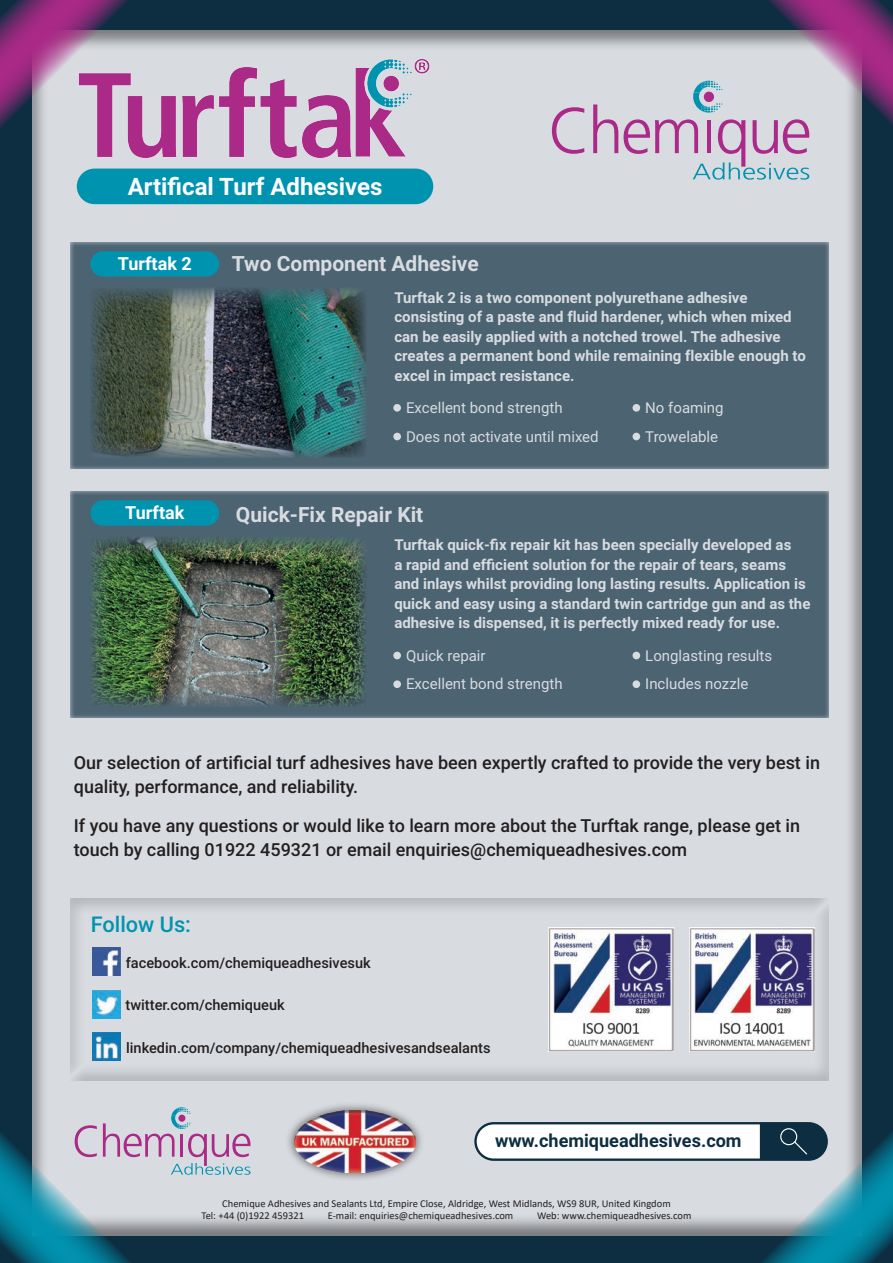
<style>
.page{position:relative;width:893px;height:1263px;background:#0d2d41}
.page>*{position:absolute;margin:0;border:0;box-sizing:border-box;transform-origin:0 0}
.t1{font:700 24px "Roboto";color:#fff}
.t2{font:500 21.75px "Roboto";color:#0093b0}
.t3{font:700 21px "Roboto";color:#d8dce0}
.t4{font:700 18.15px "Roboto";color:#0d2d41}
.t5{font:500 18px/24px "Roboto";color:#231f20}
.t6{font:700 18px "Roboto";color:#fff}
.t7{font:700 15px/19.5px "Roboto";color:#d8dce0}
.t8{font:15px/28.7px "Roboto";color:#d8dce0}
.t9{font:500 14.55px "Roboto";color:#231f20}
.t10{font:10.5px/12px "Calibri";color:#231f20}
</style>
<div class="page">
<div style="left:30px;top:29px;width:832px;height:1207px;background:#231f20;opacity:.5"></div>
<svg style="left:681px;top:0;width:212px;height:214px"></svg>
<svg style="left:0;top:0;width:214px;height:214px"></svg>
<svg style="left:0;top:1047px;width:214px;height:216px"></svg>
<svg style="left:678px;top:1047px;width:215px;height:216px"></svg>
<svg style="left:552px;top:107px;width:32px;height:47px;background:#cdb0ca"></svg>
<svg style="left:593px;top:81px;width:216px;height:99px;background:#cbc3d3"></svg>
<div style="left:77px;top:169px;width:356px;height:35px;background:#0093b0;border-radius:18px"></div>
<img style="left:77px;top:52px;width:356px;height:105px">
<div style="left:64px;top:237px;width:765px;height:234px;background:#fff;opacity:.75"></div>
<div style="left:90px;top:251px;width:129px;height:26px;background:#0093b0;border-radius:13px"></div>
<img style="left:90px;top:288px;width:277px;height:170px">
<div style="left:64px;top:485px;width:765px;height:234px;background:#fff;opacity:.75"></div>
<div style="left:90px;top:500px;width:129px;height:26px;background:#0093b0;border-radius:13px"></div>
<img style="left:90px;top:537px;width:277px;height:170px">
<div style="left:393px;top:404px;width:8px;height:8px;background:#d8dce0;border-radius:50%"></div>
<div style="left:393px;top:433px;width:8px;height:7px;background:#d8dce0;border-radius:50%"></div>
<div style="left:632px;top:404px;width:8px;height:8px;background:#d8dce0;border-radius:50%"></div>
<div style="left:632px;top:433px;width:8px;height:7px;background:#d8dce0;border-radius:50%"></div>
<div style="left:393px;top:652px;width:8px;height:7px;background:#d8dce0;border-radius:50%"></div>
<div style="left:393px;top:680px;width:8px;height:8px;background:#d8dce0;border-radius:50%"></div>
<div style="left:632px;top:652px;width:8px;height:7px;background:#d8dce0;border-radius:50%"></div>
<div style="left:632px;top:680px;width:8px;height:8px;background:#d8dce0;border-radius:50%"></div>
<div style="left:68px;top:897px;width:761px;height:185px;background:#231f20;opacity:.21"></div>
<svg style="left:75px;top:1125px;width:22px;height:32px"></svg>
<svg style="left:103px;top:1107px;width:148px;height:68px;background:#cbc4d3"></svg>
<img style="left:549px;top:927px;width:124px;height:124px">
<div style="left:285px;top:1101px;width:140px;height:81px;background:#231f20;opacity:.75"></div>
<img style="left:294px;top:1111px;width:122px;height:62px">
<img style="left:92px;top:948px;width:28px;height:28px">
<img style="left:93px;top:1033px;width:28px;height:28px">
<img style="left:92px;top:990px;width:28px;height:28px">
<img style="left:690px;top:927px;width:124px;height:124px">
<div style="left:475px;top:1123px;width:352px;height:37px;background:#fff;border-radius:18px"></div>
<div style="left:474px;top:1122px;width:354px;height:39px;border:2px solid #0d2d41;border-radius:18px"></div>
<svg style="left:760px;top:1123px;width:67px;height:37px;background:#1d3b4d"></svg>
<h1 class="t1" style="left:128px;top:170px;width:256px">Artifical Turf Adhesives</h1>
<p class="t6" style="left:118px;top:251px;width:75px">Turftak 2</p>
<h3 class="t3" style="left:232px;top:248px;width:249px">Two Component Adhesive</h3>
<p class="t7" style="left:394px;top:287px;width:413px">Turftak 2 is a two component polyurethane adhesive consisting of a paste and fluid hardener, which when mixed can be easily applied with a notched trowel. The adhesive creates a permanent bond while remaining flexible enough to excel in impact resistance.</p>
<p class="t8" style="left:406px;top:393px;width:194px">Excellent bond strength<br>Does not activate until mixed</p>
<p class="t8" style="left:645px;top:393px;width:80px">No foaming<br>Trowelable</p>
<p class="t6" style="left:125px;top:500px;width:61px">Turftak</p>
<h3 class="t3" style="left:236px;top:499px;width:189px">Quick-Fix Repair Kit</h3>
<p class="t7" style="left:394px;top:534px;width:418px">Turftak quick-fix repair kit has been specially developed as<br>a rapid and efficient solution for the repair of tears, seams and inlays whilst providing long lasting results. Application is quick and easy using a standard twin cartridge gun and as the adhesive is dispensed, it is perfectly mixed ready for use.</p>
<p class="t8" style="left:406px;top:640px;width:158px">Quick repair<br>Excellent bond strength</p>
<p class="t8" style="left:645px;top:640px;width:128px">Longlasting results<br>Includes nozzle</p>
<p class="t5" style="left:74px;top:750px;width:748px">Our selection of artificial turf adhesives have been expertly crafted to provide the very best in quality, performance, and reliability.</p>
<p class="t5" style="left:74px;top:813px;width:728px">If you have any questions or would like to learn more about the Turftak range, please get in touch by calling 01922 459321 or email enquiries@chemiqueadhesives.com</p>
<h2 class="t2" style="left:91px;top:909px;width:102px">Follow Us:</h2>
<p class="t9" style="left:126px;top:952px;width:247px">facebook.com/chemiqueadhesivesuk</p>
<p class="t9" style="left:126px;top:995px;width:161px">twitter.com/chemiqueuk</p>
<p class="t9" style="left:126px;top:1037px;width:366px">linkedin.com/company/chemiqueadhesivesandsealants</p>
<p class="t4" style="left:495px;top:1128px;width:248px">www.chemiqueadhesives.com</p>
<p class="t10" style="left:201px;top:1197px;width:471px;text-indent:21px">Chemique Adhesives and Sealants Ltd, Empire Close, Aldridge, West Midlands, WS9 8UR, United Kingdom<br>Tel: +44 (0)1922 459321</p>
<p class="t10" style="left:328px;top:1209px;width:187px">E-mail: enquiries@chemiqueadhesives.com</p>
<p class="t10" style="left:537px;top:1209px;width:156px">Web: www.chemiqueadhesives.com</p>
</div>
